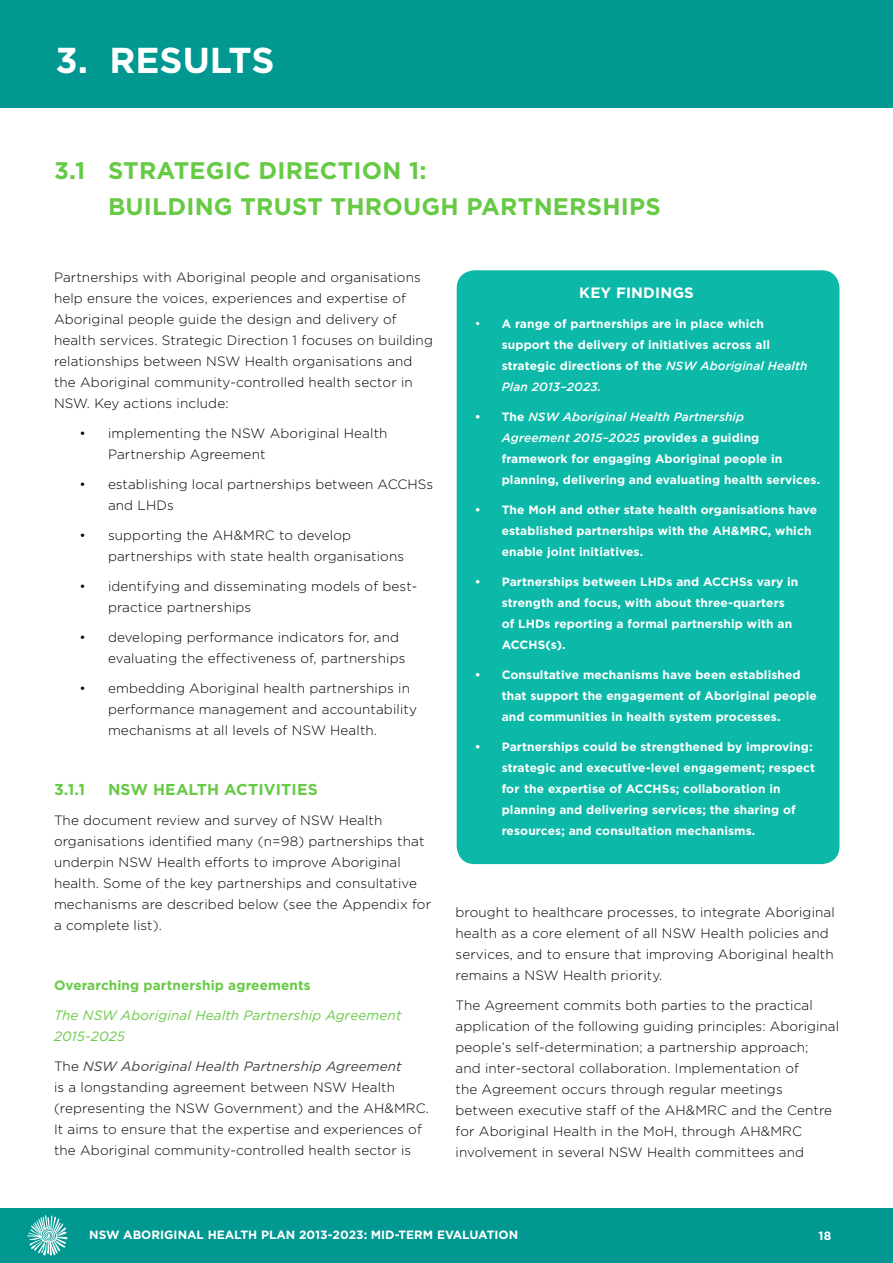
<style>
.page{position:relative;width:893px;height:1263px;background:#fff}
.page>*{position:absolute;margin:0;border:0;box-sizing:border-box;transform-origin:0 0}
.t1{font:700 36px "Gotham";color:#fff}
.t2{font:700 24px/36px "Gotham";letter-spacing:.01em;color:#67ca45}
.t3{font:700 15.75px "Gotham";letter-spacing:.01em;color:#67ca45}
.t4{font:700 15px "Gotham";letter-spacing:.01em;color:#fff}
.t5{font:300 13.5px/21px "Gotham";letter-spacing:.01em;color:#000}
.t6{font:italic 13.5px/21px "Gotham";letter-spacing:.01em;color:#67ca45}
.t7{font:700 13.5px "Gotham";letter-spacing:.01em;color:#67ca45}
.t8{font:700 12px/21px "Gotham";letter-spacing:.01em;color:#fff}
.s1{font-weight:400;font-style:italic;color:#414042}
.s2{font-weight:300;font-size:12.75px}
.s3{font-weight:500;font-style:italic}
</style>
<div class="page">
<div style="left:0;top:1209px;width:893px;height:54px;background:#009891"></div>
<svg style="left:27px;top:1215px;width:41px;height:40px"></svg>
<div style="left:0;top:1px;width:893px;height:107px;background:#009891"></div>
<div style="left:457px;top:270px;width:382px;height:594px;background:#0cb9a8;border-radius:18px"></div>
<h1 class="t1" style="left:56px;top:39px;width:220px">3. RESULTS</h1>
<h2 class="t2" style="left:108px;top:151px;width:554px;text-indent:-54px">3.1 STRATEGIC DIRECTION 1:<br>BUILDING TRUST THROUGH PARTNERSHIPS</h2>
<p class="t5" style="left:54px;top:267px;width:380px">Partnerships with Aboriginal people and organisations help ensure the voices, experiences and expertise of Aboriginal people guide the design and delivery of health services. Strategic Direction 1 focuses on building relationships between NSW Health organisations and the Aboriginal community-controlled health sector in NSW. Key actions include:</p>
<p class="t5" style="left:108px;top:423px;width:281px;text-indent:-28px">• implementing the NSW Aboriginal Health<br>Partnership Agreement</p>
<p class="t5" style="left:108px;top:474px;width:327px;text-indent:-28px">• establishing local partnerships between ACCHSs and LHDs</p>
<p class="t5" style="left:108px;top:525px;width:298px;text-indent:-28px">• supporting the AH&amp;MRC to develop partnerships with state health organisations</p>
<p class="t5" style="left:108px;top:576px;width:311px;text-indent:-28px">• identifying and disseminating models of best&shy;practice partnerships</p>
<p class="t5" style="left:108px;top:627px;width:299px;text-indent:-28px">• developing performance indicators for, and evaluating the effectiveness of, partnerships</p>
<p class="t5" style="left:108px;top:678px;width:310px;text-indent:-28px">• embedding Aboriginal health partnerships in performance management and accountability mechanisms at all levels of NSW Health.</p>
<p class="t3" style="left:54px;top:780px;width:33px">3.1.1</p>
<p class="t3" style="left:108px;top:780px;width:211px">NSW HEALTH ACTIVITIES</p>
<p class="t5" style="left:54px;top:810px;width:379px">The document review and survey of NSW Health organisations identified many (n=98) partnerships that underpin NSW Health efforts to improve Aboriginal health. Some of the key partnerships and consultative mechanisms are described below (see the Appendix for a complete list).</p>
<p class="t7" style="left:54px;top:978px;width:258px">Overarching partnership agreements</p>
<p class="t6" style="left:54px;top:1005px;width:349px">The NSW Aboriginal Health Partnership Agreement<br>2015-2025</p>
<p class="t5" style="left:54px;top:1056px;width:377px">The <span class="s1">NSW Aboriginal Health Partnership Agreement<br></span>is a longstanding agreement between NSW Health (representing the NSW Government) and the AH&amp;MRC.<br>It aims to ensure that the expertise and experiences of the Aboriginal community-controlled health sector is</p>
<p class="t4" style="left:579px;top:284px;width:116px">KEY FINDINGS</p>
<p class="t8" style="left:502px;top:313px;width:307px;text-indent:-27px"><span class="s2">•</span> A range of partnerships are in place which support the delivery of initiatives across all strategic directions of the <span class="s3">NSW Aboriginal Health Plan 2013–2023.</span></p>
<p class="t8" style="left:502px;top:406px;width:320px;text-indent:-27px">• The <span class="s3">NSW Aboriginal Health Partnership<br>Agreement 2015–2025</span> provides a guiding framework for engaging Aboriginal people in planning, delivering and evaluating health services.</p>
<p class="t8" style="left:502px;top:499px;width:317px;text-indent:-27px">• The MoH and other state health organisations have established partnerships with the AH&amp;MRC, which enable joint initiatives.</p>
<p class="t8" style="left:502px;top:571px;width:298px;text-indent:-27px">• Partnerships between LHDs and ACCHSs vary in strength and focus, with about three-quarters of LHDs reporting a formal partnership with an ACCHS(s).</p>
<p class="t8" style="left:502px;top:664px;width:317px;text-indent:-27px">• Consultative mechanisms have been established that support the engagement of Aboriginal people and communities in health system processes.</p>
<p class="t8" style="left:502px;top:736px;width:315px;text-indent:-27px">• Partnerships could be strengthened by improving: strategic and executive-level engagement; respect for the expertise of ACCHSs; collaboration in planning and delivering services; the sharing of resources; and consultation mechanisms.</p>
<p class="t5" style="left:455px;top:901px;width:381px">brought to healthcare processes, to integrate Aboriginal health as a core element of all NSW Health policies and services, and to ensure that improving Aboriginal health remains a NSW Health priority.</p>
<p class="t5" style="left:455px;top:994px;width:385px">The Agreement commits both parties to the practical application of the following guiding principles: Aboriginal people’s self-determination; a partnership approach;<br>and inter-sectoral collaboration. Implementation of<br>the Agreement occurs through regular meetings between executive staff of the AH&amp;MRC and the Centre for Aboriginal Health in the MoH, through AH&amp;MRC involvement in several NSW Health committees and</p>
<p class="t8" style="left:89px;top:1224px;width:430px">NSW ABORIGINAL HEALTH PLAN 2013-2023: MID-TERM EVALUATION</p>
<p class="t8" style="left:819px;top:1225px;width:14px">18</p>
</div>
